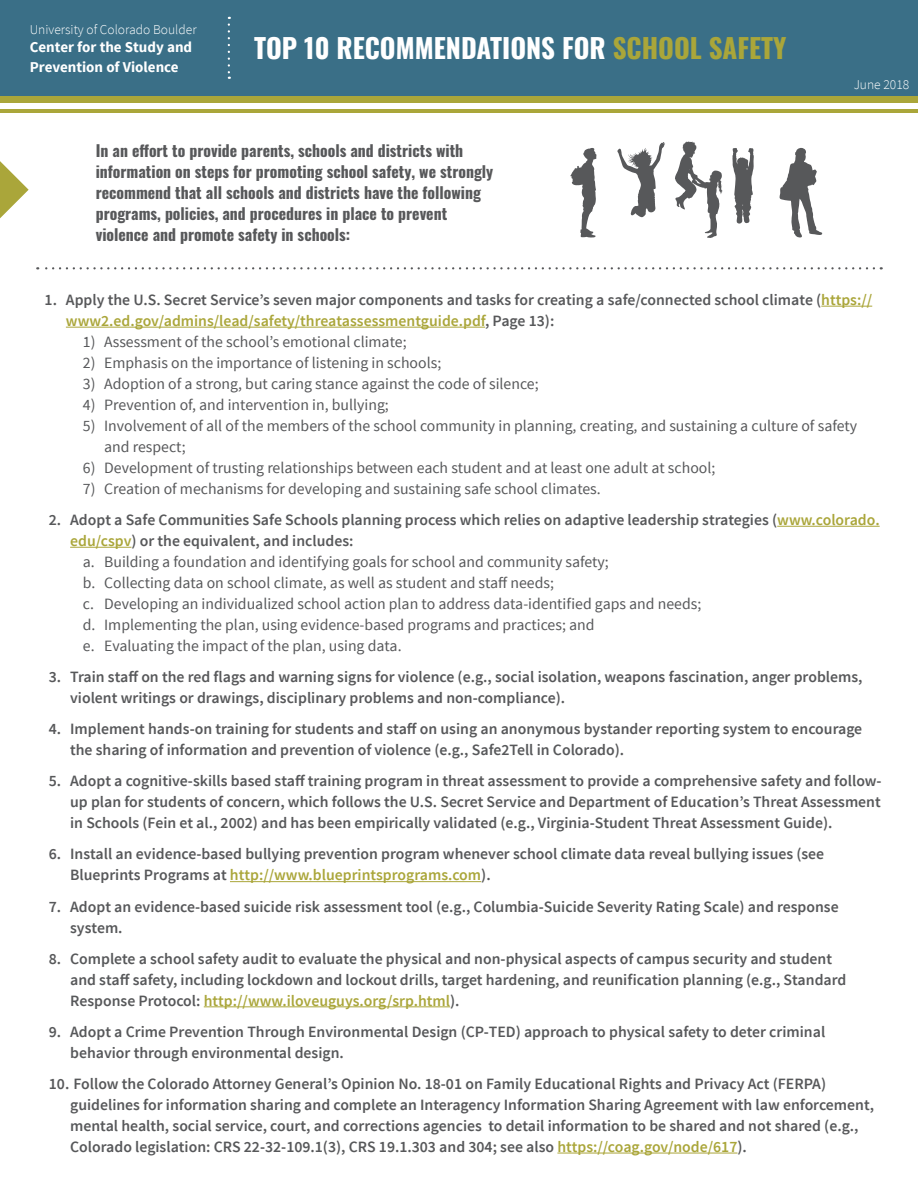
<style>
.page{position:relative;width:918px;height:1188px;background:#fff}
.page>*{position:absolute;margin:0;border:0;box-sizing:border-box;transform-origin:0 0}
.t1{font:700 27px "Oswald";color:#fff}
.t2{font:600 15.75px/21px "Source Sans Pro";color:#57585a}
.t3{font:15.75px/21px "Source Sans Pro";color:#57585a}
.t4{font:700 15.75px/21px "Oswald";color:#57585a}
.t5{font:700 15px/19.5px "Source Sans Pro";color:#fff}
.t6{font:300 13.5px "Source Sans Pro";color:#fff}
.s1{color:#aaa63a}
</style>
<div class="page">
<div style="left:0;top:0;width:918px;height:96px;background:#3a6f87"></div>
<svg style="left:228px;top:25px;width:2px;height:54px"></svg>
<svg style="left:37px;top:267px;width:837px;height:2px"></svg>
<hr style="left:821px;top:306px;width:51px;height:1px;background:#aaa63a">
<hr style="left:66px;top:327px;width:419px;height:1px;background:#aaa63a">
<hr style="left:777px;top:526px;width:103px;height:1px;background:#aaa63a">
<hr style="left:70px;top:547px;width:61px;height:1px;background:#aaa63a">
<hr style="left:230px;top:881px;width:251px;height:1px;background:#aaa63a">
<hr style="left:204px;top:1006px;width:246px;height:1px;background:#aaa63a">
<hr style="left:557px;top:1153px;width:180px;height:1px;background:#aaa63a">
<svg style="left:675px;top:141px;width:48px;height:97px"></svg>
<svg style="left:617px;top:142px;width:48px;height:76px"></svg>
<svg style="left:732px;top:148px;width:22px;height:76px"></svg>
<svg style="left:570px;top:148px;width:27px;height:90px"></svg>
<svg style="left:779px;top:148px;width:43px;height:90px"></svg>
<div style="left:0;top:96px;width:918px;height:6px;background:#aaa63a"></div>
<hr style="left:0;top:109px;width:918px;height:3px;background:#aaa63a">
<svg style="left:0;top:161px;width:29px;height:57px"></svg>
<p class="t6" style="left:30px;top:21px;width:168px">University of Colorado Boulder</p>
<p class="t5" style="left:30px;top:38px;width:164px">Center for the Study and<br>Prevention of Violence</p>
<h1 class="t1" style="left:254px;top:34px;width:534px">TOP 10 RECOMMENDATIONS FOR <span class="s1">SCHOOL SAFETY</span></h1>
<p class="t4" style="left:96px;top:141px;width:399px">In an effort to provide parents, schools and districts with information on steps for promoting school safety, we strongly recommend that all schools and districts have the following programs, policies, and procedures in place to prevent violence and promote safety in schools:</p>
<p class="t6" style="left:854px;top:77px;width:57px">June 2018</p>
<p class="t2" style="left:66px;top:290px;width:808px;text-indent:-21px">1. Apply the U.S. Secret Service’s seven major components and tasks for creating a safe/connected school climate (<span class="s1">https:// www2.ed.gov/admins/lead/safety/threatassessmentguide.pdf</span>, Page 13):</p>
<p class="t3" style="left:83px;top:332px;width:325px">1) Assessment of the school’s emotional climate;</p>
<p class="t3" style="left:83px;top:353px;width:360px">2) Emphasis on the importance of listening in schools;</p>
<p class="t3" style="left:83px;top:373px;width:457px">3) Adoption of a strong, but caring stance against the code of silence;</p>
<p class="t3" style="left:83px;top:394px;width:307px">4) Prevention of, and intervention in, bullying;</p>
<p class="t3" style="left:104px;top:415px;width:754px;text-indent:-21px">5) Involvement of all of the members of the school community in planning, creating, and sustaining a culture of safety and respect;</p>
<p class="t3" style="left:83px;top:457px;width:634px">6) Development of trusting relationships between each student and at least one adult at school;</p>
<p class="t3" style="left:83px;top:478px;width:519px">7) Creation of mechanisms for developing and sustaining safe school climates.</p>
<p class="t2" style="left:49px;top:510px;width:832px">2. Adopt a Safe Communities Safe Schools planning process which relies on adaptive leadership strategies (<span class="s1">www.colorado.</span></p>
<p class="t2" style="left:70px;top:531px;width:285px"><span class="s1">edu/cspv</span>) or the equivalent, and includes:</p>
<p class="t3" style="left:83px;top:552px;width:527px">a. Building a foundation and identifying goals for school and community safety;</p>
<p class="t3" style="left:83px;top:573px;width:473px">b. Collecting data on school climate, as well as student and staff needs;</p>
<p class="t3" style="left:83px;top:594px;width:620px">c. Developing an individualized school action plan to address data-identified gaps and needs;</p>
<p class="t3" style="left:83px;top:615px;width:513px">d. Implementing the plan, using evidence-based programs and practices; and</p>
<p class="t3" style="left:83px;top:636px;width:320px">e. Evaluating the impact of the plan, using data.</p>
<p class="t2" style="left:70px;top:667px;width:794px;text-indent:-21px">3. Train staff on the red flags and warning signs for violence (e.g., social isolation, weapons fascination, anger problems, violent writings or drawings, disciplinary problems and non-compliance).</p>
<p class="t2" style="left:70px;top:719px;width:794px;text-indent:-21px">4. Implement hands-on training for students and staff on using an anonymous bystander reporting system to encourage the sharing of information and prevention of violence (e.g., Safe2Tell in Colorado).</p>
<p class="t2" style="left:70px;top:771px;width:813px;text-align:justify;text-indent:-21px">5. Adopt a cognitive-skills based staff training program in threat assessment to provide a comprehensive safety and follow&shy;up plan for students of concern, which follows the U.S. Secret Service and Department of Education’s Threat Assessment in Schools (Fein et al., 2002) and has been empirically validated (e.g., Virginia-Student Threat Assessment Guide).</p>
<p class="t2" style="left:70px;top:844px;width:756px;text-indent:-21px">6. Install an evidence-based bullying prevention program whenever school climate data reveal bullying issues (see<br>Blueprints Programs at <span class="s1">http://www.blueprintsprograms.com</span>).</p>
<p class="t2" style="left:70px;top:896px;width:770px;text-indent:-21px">7. Adopt an evidence-based suicide risk assessment tool (e.g., Columbia-Suicide Severity Rating Scale) and response system.</p>
<p class="t2" style="left:70px;top:948px;width:778px;text-indent:-21px">8. Complete a school safety audit to evaluate the physical and non-physical aspects of campus security and student and staff safety, including lockdown and lockout drills, target hardening, and reunification planning (e.g., Standard<br>Response Protocol: <span class="s1">http://www.iloveuguys.org/srp.html</span>).</p>
<p class="t2" style="left:70px;top:1021px;width:757px;text-indent:-21px">9. Adopt a Crime Prevention Through Environmental Design (CP-TED) approach to physical safety to deter criminal behavior through environmental design.</p>
<p class="t2" style="left:70px;top:1074px;width:806px;text-indent:-21px">10. Follow the Colorado Attorney General’s Opinion No. 18-01 on Family Educational Rights and Privacy Act (FERPA) guidelines for information sharing and complete an Interagency Information Sharing Agreement with law enforcement, mental health, social service, court, and corrections agencies to detail information to be shared and not shared (e.g., Colorado legislation: CRS 22-32-109.1(3), CRS 19.1.303 and 304; see also <span class="s1">https://coag.gov/node/617</span>).</p>
</div>
